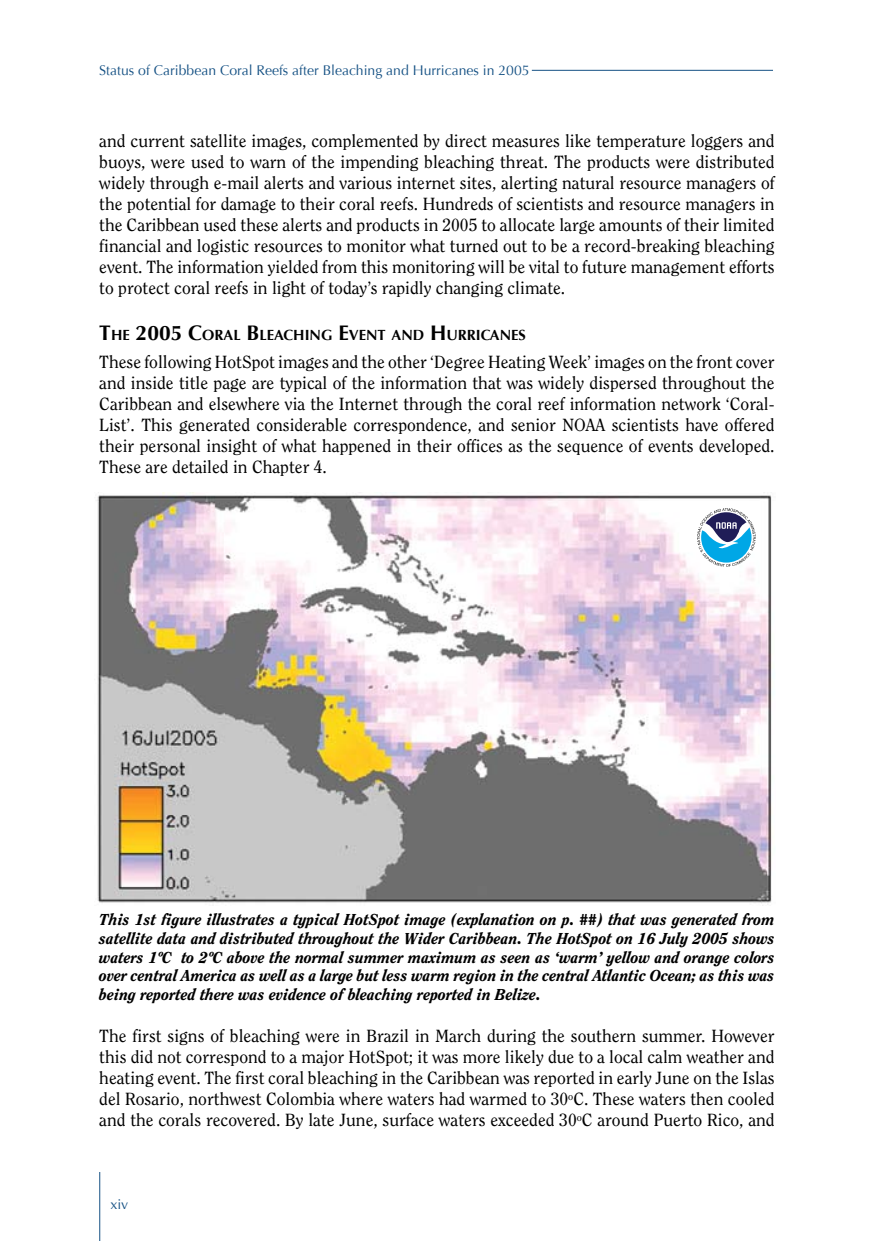
<style>
.page{position:relative;width:874px;height:1241px;background:#fff}
.page>*{position:absolute;margin:0;border:0;box-sizing:border-box;transform-origin:0 0}
.t1{font:17.5px/21px "Clearface";color:#000;text-align:justify}
.t2{font:italic 800 15.75px/18.9px "Clearface";color:#000;text-align:justify}
.t3{font:700 14.7px "Optima";color:#000}
.t4{font:14px "Optima";color:#155184}
.s1{font-size:21px}
</style>
<div class="page">
<hr style="left:99px;top:1171px;width:1px;height:69px;background:#155184">
<hr style="left:531px;top:70px;width:241px;height:1px;background:#155184">
<img style="left:97px;top:492px;width:675px;height:413px">
<svg style="left:695px;top:507px;width:61px;height:60px"></svg>
<p class="t4" style="left:99px;top:62px;width:431px">Status of Caribbean Coral Reefs after Bleaching and Hurricanes in 2005</p>
<p class="t1" style="left:99px;top:130px;width:676px">and current satellite images, complemented by direct measures like temperature loggers and buoys, were used to warn of the impending bleaching threat. The products were distributed widely through e-mail alerts and various internet sites, alerting natural resource managers of the potential for damage to their coral reefs. Hundreds of scientists and resource managers in the Caribbean used these alerts and products in 2005 to allocate large amounts of their limited financial and logistic resources to monitor what turned out to be a record-breaking bleaching event. The information yielded from this monitoring will be vital to future management efforts to protect coral reefs in light of today’s rapidly changing climate.</p>
<p class="t3" style="left:99px;top:326px;width:419px"><span class="s1">T</span>HE <span class="s1">2005 C</span>ORAL <span class="s1">B</span>LEACHING <span class="s1">E</span>VENT AND <span class="s1">H</span> URRICANES</p>
<p class="t1" style="left:99px;top:351px;width:676px">These following HotSpot images and the other ‘Degree Heating Week’ images on the front cover and inside title page are typical of the information that was widely dispersed throughout the Caribbean and elsewhere via the Internet through the coral reef information network ‘Coral-List’. This generated considerable correspondence, and senior NOAA scientists have offered their personal insight of what happened in their offices as the sequence of events developed.<br>These are detailed in Chapter 4.</p>
<p class="t2" style="left:99px;top:909px;width:676px">This 1st figure illustrates a typical HotSpot image (explanation on p. ##) that was generated from satellite data and distributed throughout the Wider Caribbean. The HotSpot on 16 July 2005 shows waters 1ºC to 2ºC above the normal summer maximum as seen as ‘warm’ yellow and orange colors over central America as well as a large but less warm region in the central Atlantic Ocean; as this was being reported there was evidence of bleaching reported in Belize.</p>
<p class="t1" style="left:99px;top:1025px;width:676px">The first signs of bleaching were in Brazil in March during the southern summer. However this did not correspond to a major HotSpot; it was more likely due to a local calm weather and heating event. The first coral bleaching in the Caribbean was reported in early June on the Islas del Rosario, northwest Colombia where waters had warmed to 30<sup>o</sup>C. These waters then cooled and the corals recovered. By late June, surface waters exceeded 30<sup>o</sup>C around Puerto Rico, and</p>
<p class="t4" style="left:110px;top:1196px;width:19px">xiv</p>
</div>
